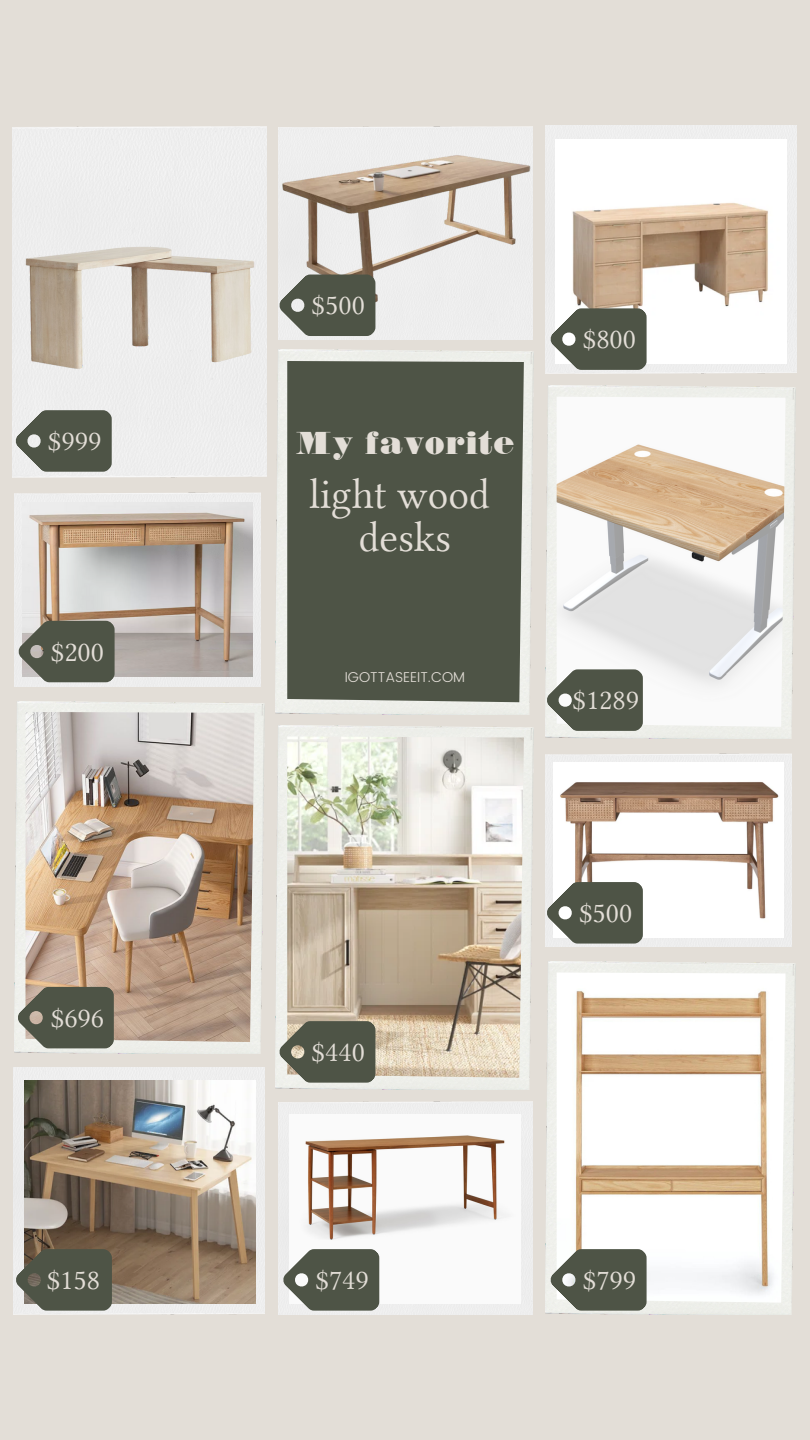
<style>
.page{position:relative;width:810px;height:1440px;background:#e3ded7}
.page>*{position:absolute;margin:0;border:0;box-sizing:border-box;transform-origin:0 0}
.t1{font:42.9px/42.9px "Lin Libertine Display";color:#e3ded7;text-align:center}
.t2{font:32.1px "Fette Bauersche Antiqua UNZ Pro";color:#e3ded7}
.t3{font:28.6px "Lin Libertine Display";color:#e3ded7}
.t4{font:300 14.3px "Poppins";color:#e3ded7}
</style>
<div class="page">
<img style="left:546px;top:386px;width:249px;height:353px">
<img style="left:557px;top:397px;width:229px;height:330px">
<img style="left:276px;top:350px;width:257px;height:364px">
<div style="left:287px;top:361px;width:237px;height:341px;background:#4e5446"></div>
<img style="left:276px;top:725px;width:257px;height:365px">
<img style="left:287px;top:737px;width:237px;height:341px">
<img style="left:15px;top:702px;width:249px;height:352px">
<img style="left:26px;top:712px;width:228px;height:330px">
<img style="left:546px;top:962px;width:249px;height:352px">
<img style="left:557px;top:973px;width:229px;height:330px">
<div style="left:278px;top:126px;width:254px;height:213px;background:#eee"></div>
<div style="left:278px;top:1101px;width:254px;height:214px;background:#eee"></div>
<div style="left:14px;top:1068px;width:250px;height:247px;background:#ededed"></div>
<div style="left:546px;top:126px;width:250px;height:247px;background:#eee"></div>
<div style="left:14px;top:492px;width:246px;height:194px;background:#eee"></div>
<div style="left:546px;top:753px;width:246px;height:194px;background:#eee"></div>
<img style="left:289px;top:1115px;width:232px;height:188px">
<img style="left:24px;top:1080px;width:231px;height:224px">
<img style="left:556px;top:139px;width:231px;height:224px">
<img style="left:22px;top:502px;width:231px;height:175px">
<img style="left:553px;top:763px;width:231px;height:175px">
<img style="left:278px;top:151px;width:254px;height:163px">
<div style="left:12px;top:126px;width:254px;height:351px;background:#eee"></div>
<img style="left:14px;top:232px;width:252px;height:146px">
<svg style="left:12px;top:378px;width:125px;height:126px"></svg>
<svg style="left:15px;top:589px;width:125px;height:125px"></svg>
<svg style="left:14px;top:955px;width:125px;height:125px"></svg>
<svg style="left:13px;top:1217px;width:124px;height:98px"></svg>
<svg style="left:280px;top:1217px;width:125px;height:98px"></svg>
<svg style="left:547px;top:1217px;width:125px;height:98px"></svg>
<svg style="left:545px;top:850px;width:123px;height:125px"></svg>
<svg style="left:545px;top:638px;width:123px;height:125px"></svg>
<svg style="left:547px;top:277px;width:125px;height:125px"></svg>
<svg style="left:276px;top:243px;width:125px;height:125px"></svg>
<svg style="left:276px;top:989px;width:125px;height:125px"></svg>
<p class="t3" style="left:48px;top:425px;width:55px">$999</p>
<p class="t3" style="left:51px;top:635px;width:55px">$200</p>
<p class="t3" style="left:51px;top:1001px;width:55px">$696</p>
<p class="t3" style="left:312px;top:289px;width:55px">$500</p>
<p class="t2" style="left:295px;top:424px;width:221px">My favorite</p>
<h1 class="t1" style="left:309px;top:473px;width:182px">light wood desks</h1>
<p class="t4" style="left:345px;top:669px;width:122px">IGOTTASEEIT.COM</p>
<p class="t3" style="left:583px;top:323px;width:55px">$800</p>
<p class="t3" style="left:573px;top:684px;width:68px">$1289</p>
<p class="t3" style="left:312px;top:1035px;width:55px">$440</p>
<p class="t3" style="left:579px;top:896px;width:55px">$500</p>
<p class="t3" style="left:47px;top:1263px;width:55px">$158</p>
<p class="t3" style="left:316px;top:1263px;width:55px">$749</p>
<p class="t3" style="left:583px;top:1263px;width:55px">$799</p>
</div>
